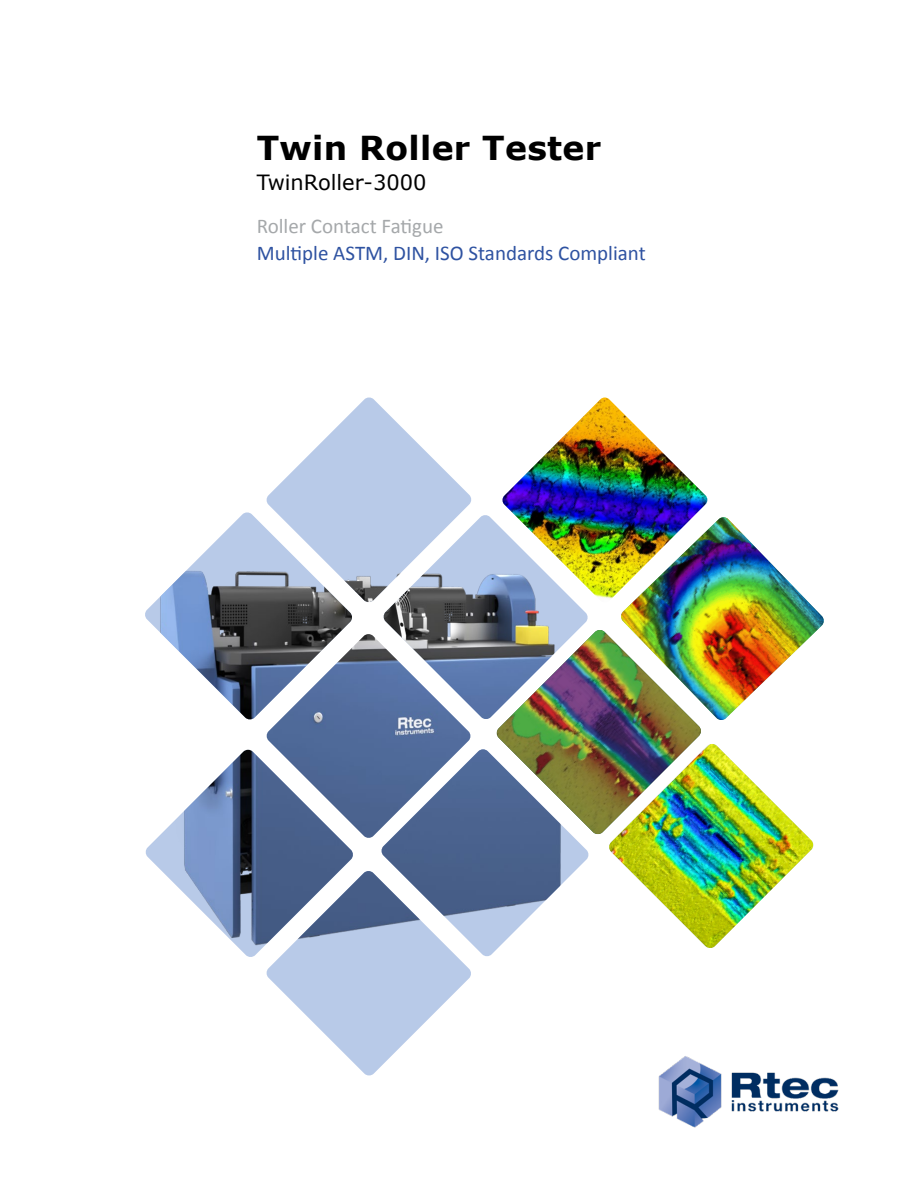
<style>
.page{position:relative;width:918px;height:1188px;background:#fff}
.page>*{position:absolute;margin:0;border:0;box-sizing:border-box;transform-origin:0 0}
.t1{font:700 33px "Verdana";letter-spacing:.01em;color:#000}
.t2{font:21px "Calibri";color:#2e52a1}
.t3{font:21px "Calibri";color:#a5a8aa}
.t4{font:21px "Verdana";color:#000}
</style>
<div class="page">
<img style="left:658px;top:1076px;width:181px;height:52px">
<svg style="left:145px;top:397px;width:679px;height:679px"></svg>
<img style="left:608px;top:744px;width:206px;height:205px">
<img style="left:502px;top:398px;width:206px;height:205px">
<h1 class="t1" style="left:257px;top:126px;width:346px">Twin Roller Tester</h1>
<p class="t4" style="left:257px;top:169px;width:171px">TwinRoller-3000</p>
<p class="t3" style="left:257px;top:211px;width:188px">Roller Contact Fatigue</p>
<p class="t2" style="left:257px;top:239px;width:391px">Multiple ASTM, DIN, ISO Standards Compliant</p>
</div>
